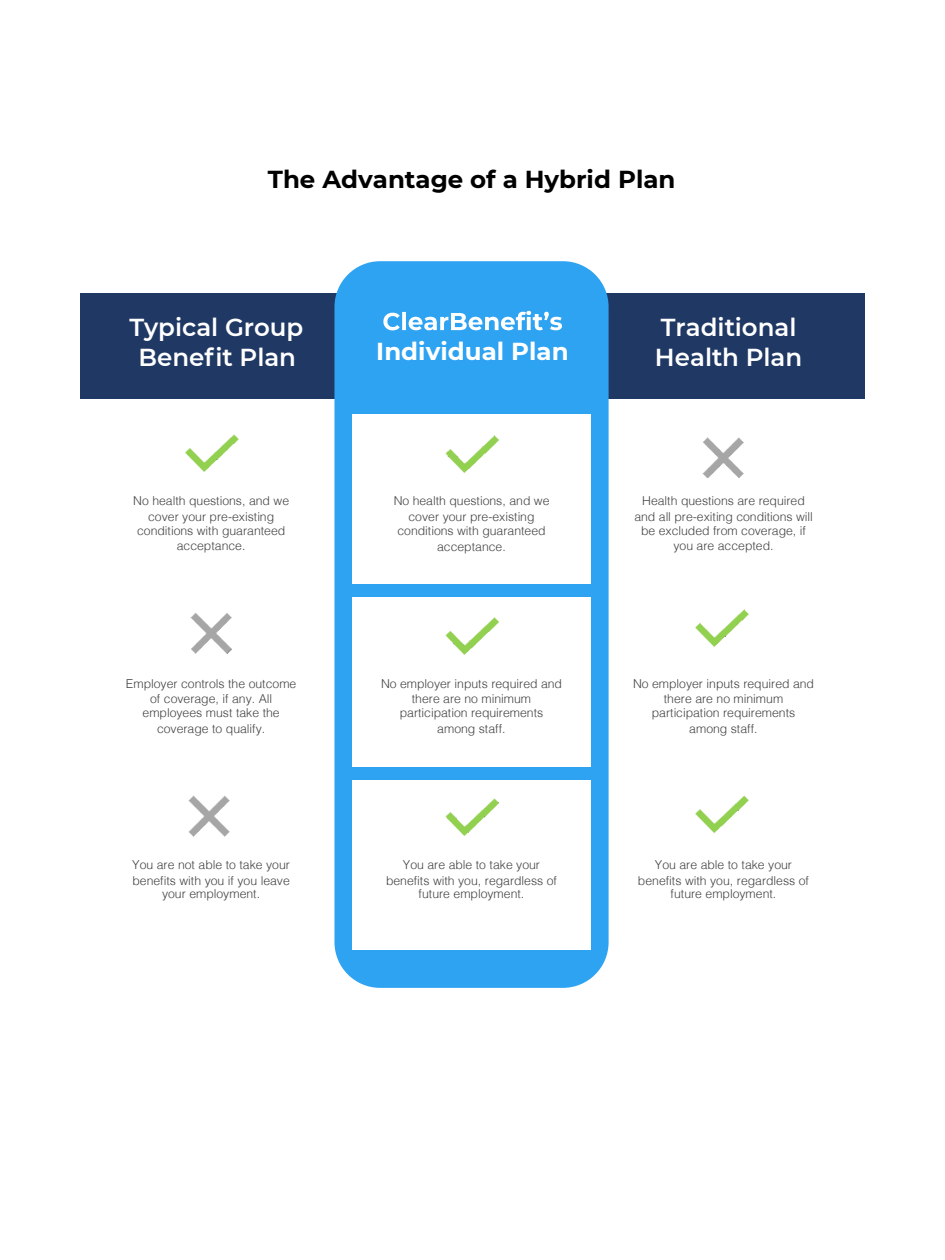
<style>
.page{position:relative;width:945px;height:1260px;background:#fff}
.page>*{position:absolute;margin:0;border:0;box-sizing:border-box;transform-origin:0 0}
.t1{font:600 24.5px/29.8px "Montserrat";color:#fff;text-align:center}
.t2{font:700 24.5px "Montserrat";color:#000}
.t3{font:700 24.5px "Montserrat";color:#fff}
.t4{font:300 12.25px/15.6px "Helvetica";color:#404040;text-align:center}
</style>
<div class="page">
<div style="left:80px;top:293px;width:272px;height:106px;background:#203864"></div>
<img style="left:185px;top:434px;width:54px;height:38px">
<img style="left:190px;top:613px;width:42px;height:41px">
<img style="left:188px;top:795px;width:42px;height:42px">
<div style="left:593px;top:293px;width:272px;height:106px;background:#203864"></div>
<img style="left:695px;top:609px;width:54px;height:38px">
<img style="left:702px;top:437px;width:42px;height:41px">
<img style="left:695px;top:795px;width:54px;height:39px">
<div style="left:334px;top:261px;width:275px;height:727px;background:#2ea3f2;border-radius:46px"></div>
<svg style="left:383px;top:311px;width:179px;height:19px"></svg>
<div style="left:352px;top:415px;width:239px;height:169px;background:#fff"></div>
<div style="left:352px;top:598px;width:239px;height:169px;background:#fff"></div>
<div style="left:352px;top:781px;width:239px;height:169px;background:#fff"></div>
<img style="left:445px;top:435px;width:54px;height:38px">
<img style="left:445px;top:617px;width:54px;height:38px">
<img style="left:445px;top:798px;width:54px;height:38px">
<h1 class="t2" style="left:268px;top:169px;width:409px">The Advantage of a Hybrid Plan</h1>
<h1 class="t1" style="left:129px;top:315px;width:176px">Typical Group<br>Benefit Plan</h1>
<p class="t4" style="left:133px;top:494px;width:157px">No health questions, and we cover your pre-existing</p>
<p class="t4" style="left:137px;top:524px;width:150px">conditions with guaranteed acceptance.</p>
<p class="t4" style="left:126px;top:677px;width:172px">Employer controls the outcome of coverage, if any. All</p>
<p class="t4" style="left:143px;top:706px;width:139px">employees must take the coverage to qualify.</p>
<p class="t4" style="left:132px;top:857px;width:159px;text-align:left">You are not able to take your benefits with you if you leave</p>
<p class="t4" style="left:162px;top:887px;width:100px">your employment.</p>
<h1 class="t3" style="left:376px;top:341px;width:194px">Individual Plan</h1>
<p class="t4" style="left:394px;top:494px;width:157px">No health questions, and we cover your pre-existing</p>
<p class="t4" style="left:397px;top:524px;width:150px">conditions with guaranteed acceptance.</p>
<p class="t4" style="left:381px;top:677px;width:183px">No employer inputs required and there are no minimum</p>
<p class="t4" style="left:400px;top:706px;width:145px">participation requirements among staff.</p>
<p class="t4" style="left:386px;top:857px;width:173px">You are able to take your benefits with you, regardless of</p>
<p class="t4" style="left:419px;top:887px;width:107px">future employment.</p>
<h1 class="t1" style="left:655px;top:315px;width:149px;text-align:left">Traditional<br>Health Plan</h1>
<p class="t4" style="left:634px;top:494px;width:180px">Health questions are required and all pre-exiting conditions will</p>
<p class="t4" style="left:641px;top:524px;width:166px">be excluded from coverage, if you are accepted.</p>
<p class="t4" style="left:633px;top:677px;width:183px">No employer inputs required and there are no minimum</p>
<p class="t4" style="left:652px;top:706px;width:145px">participation requirements among staff.</p>
<p class="t4" style="left:638px;top:857px;width:173px">You are able to take your benefits with you, regardless of</p>
<p class="t4" style="left:671px;top:887px;width:107px">future employment.</p>
</div>
